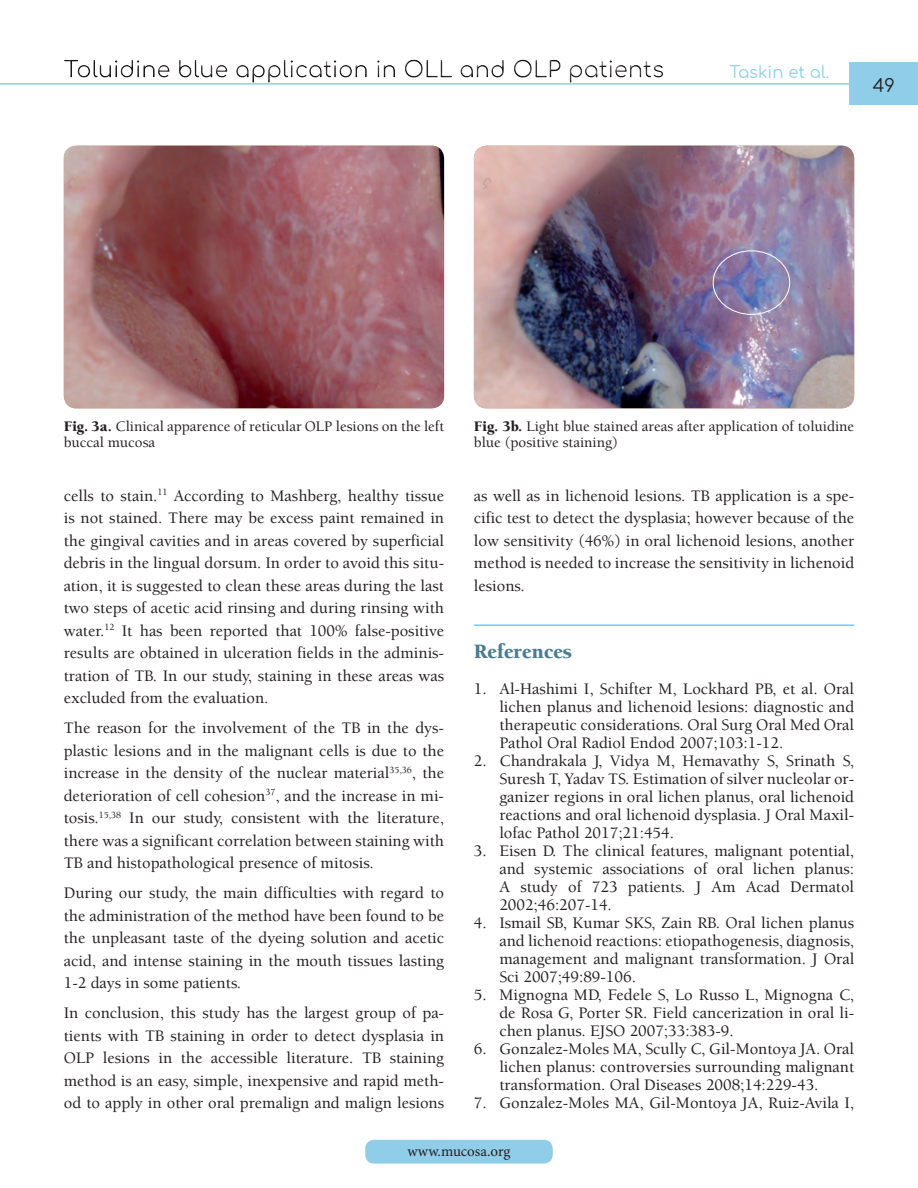
<style>
.page{position:relative;width:918px;height:1188px;background:#fff}
.page>*{position:absolute;margin:0;border:0;box-sizing:border-box;transform-origin:0 0}
.t1{font:21px "Berkeley Black Tr";color:#497c92}
.t2{font:18px "Comfortaa";color:#231f20}
.t3{font:16.5px/22.5px "Berkeley Regular Tr";color:#231f20;text-align:justify}
.t4{font:16.5px "Comfortaa";color:#90cde9}
.t5{font:15px/16.5px "Berkeley Regular Tr";color:#231f20}
.t6{font:15px "Minion Pro";color:#231f20}
.s1{font-family:"Berkeley Black Tr"}
</style>
<div class="page">
<div style="left:365px;top:1140px;width:188px;height:24px;background:#90cde9;border-radius:9px"></div>
<div style="left:62px;top:58px;width:604px;height:28px;background:#231f20;opacity:.75"></div>
<hr style="left:0;top:83px;width:918px;height:2px;background:#90cde9">
<div style="left:850px;top:63px;width:68px;height:42px;background:#90cde9"></div>
<img style="left:64px;top:146px;width:380px;height:262px">
<img style="left:474px;top:146px;width:380px;height:262px">
<div style="left:713px;top:250px;width:77px;height:65px;border:1px solid #fff;border-radius:50%"></div>
<hr style="left:474px;top:624px;width:380px;height:2px;background:#6bcff6">
<p class="t4" style="left:730px;top:57px;width:101px">Taskin et al.</p>
<p class="t2" style="left:873px;top:69px;width:24px">49</p>
<p class="t5" style="left:64px;top:417px;width:382px"><span class="s1">Fig. 3a.</span> Clinical apparence of reticular OLP lesions on the left buccal mucosa</p>
<p class="t5" style="left:474px;top:417px;width:382px"><span class="s1">Fig. 3b.</span> Light blue stained areas after application of toluidine blue (positive staining)</p>
<p class="t3" style="left:64px;top:484px;width:382px">cells to stain.<sup>11</sup> According to Mashberg, healthy tissue is not stained. There may be excess paint remained in the gingival cavities and in areas covered by superficial debris in the lingual dorsum. In order to avoid this situ&shy;ation, it is suggested to clean these areas during the last two steps of acetic acid rinsing and during rinsing with water.<sup>12</sup> It has been reported that 100% false-positive results are obtained in ulceration fields in the adminis&shy;tration of TB. In our study, staining in these areas was excluded from the evaluation.</p>
<p class="t3" style="left:64px;top:716px;width:382px">The reason for the involvement of the TB in the dys&shy;plastic lesions and in the malignant cells is due to the increase in the density of the nuclear material<sup>35,36</sup>, the deterioration of cell cohesion<sup>37</sup>, and the increase in mi&shy;tosis.<sup>15,38</sup> In our study, consistent with the literature, there was a significant correlation between staining with TB and histopathological presence of mitosis.</p>
<p class="t3" style="left:64px;top:881px;width:382px">During our study, the main difficulties with regard to the administration of the method have been found to be the unpleasant taste of the dyeing solution and acetic acid, and intense staining in the mouth tissues lasting 1-2 days in some patients.</p>
<p class="t3" style="left:64px;top:1001px;width:382px">In conclusion, this study has the largest group of pa&shy;tients with TB staining in order to detect dysplasia in OLP lesions in the accessible literature. TB staining method is an easy, simple, inexpensive and rapid meth&shy;od to apply in other oral premalign and malign lesions</p>
<p class="t3" style="left:474px;top:484px;width:382px">as well as in lichenoid lesions. TB application is a spe&shy;cific test to detect the dysplasia; however because of the low sensitivity (46%) in oral lichenoid lesions, another method is needed to increase the sensitivity in lichenoid lesions.</p>
<p class="t1" style="left:474px;top:639px;width:100px">References</p>
<p class="t3" style="left:499px;top:680px;width:356px;line-height:18px;text-indent:-26px">1. Al-Hashimi I, Schifter M, Lockhard PB, et al. Oral lichen planus and lichenoid lesions: diagnostic and therapeutic considerations. Oral Surg Oral Med Oral Pathol Oral Radiol Endod 2007;103:1-12.</p>
<p class="t3" style="left:499px;top:752px;width:356px;line-height:18px;text-indent:-26px">2. Chandrakala J, Vidya M, Hemavathy S, Srinath S, Suresh T, Yadav TS. Estimation of silver nucleolar or&shy;ganizer regions in oral lichen planus, oral lichenoid reactions and oral lichenoid dysplasia. J Oral Maxil&shy;lofac Pathol 2017;21:454.</p>
<p class="t3" style="left:499px;top:842px;width:356px;line-height:18px;text-indent:-26px">3. Eisen D. The clinical features, malignant potential, and systemic associations of oral lichen planus:<br>A study of 723 patients. J Am Acad Dermatol 2002;46:207-14.</p>
<p class="t3" style="left:499px;top:914px;width:356px;line-height:18px;text-indent:-26px">4. Ismail SB, Kumar SKS, Zain RB. Oral lichen planus and lichenoid reactions: etiopathogenesis, diagnosis, management and malignant transformation. J Oral Sci 2007;49:89-106.</p>
<p class="t3" style="left:499px;top:986px;width:356px;line-height:18px;text-indent:-26px">5. Mignogna MD, Fedele S, Lo Russo L, Mignogna C, de Rosa G, Porter SR. Field cancerization in oral li&shy;chen planus. EJSO 2007;33:383-9.</p>
<p class="t3" style="left:499px;top:1040px;width:356px;line-height:18px;text-indent:-26px">6. Gonzalez-Moles MA, Scully C, Gil-Montoya JA. Oral lichen planus: controversies surrounding malignant transformation. Oral Diseases 2008;14:229-43.</p>
<p class="t3" style="left:474px;top:1091px;width:382px">7. Gonzalez-Moles MA, Gil-Montoya JA, Ruiz-Avila I,</p>
<p class="t6" style="left:407px;top:1141px;width:105px">www.mucosa.org</p>
</div>
